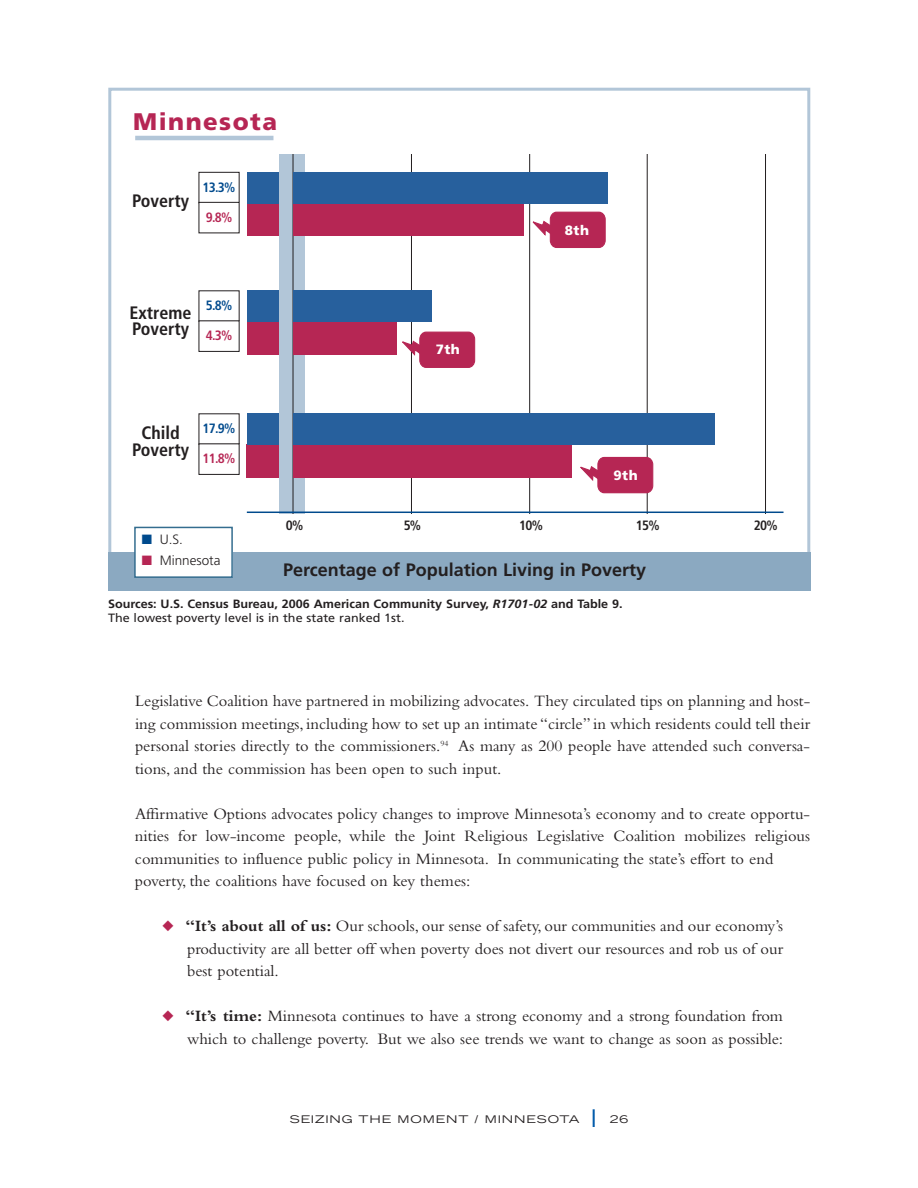
<style>
.page{position:relative;width:918px;height:1188px;background:#fff}
.page>*{position:absolute;margin:0;border:0;box-sizing:border-box;transform-origin:0 0}
.t1{font:900 24px "Frutiger";letter-spacing:.06em;color:#b62654}
.t2{font:700 condensed 18px/16.5px "Frutiger";color:#231f20}
.t3{font:700 18px "Frutiger";color:#231f20}
.t4{font:16.5px/22.5px "Bembo";color:#231f20;text-align:justify}
.t5{font:300 13.5px "Frutiger";color:#231f20}
.t6{font:700 condensed 13.5px "Frutiger";color:#004a8d}
.t7{font:700 condensed 13.5px "Frutiger";color:#231f20}
.t8{font:900 13.5px "Frutiger";letter-spacing:.03em;color:#fff}
.t9{font:700 condensed 13.5px "Frutiger";color:#b62654}
.t10{font:700 12px/14.4px "Frutiger";color:#231f20;scale:1.05 1}
.t11{font:expanded 10.5px "Trade Gothic LH";letter-spacing:.07em;color:#231f20;scale:1.15 1}
.s1{color:#004a8d}
.s2{color:#b62654}
.s3{font-style:italic}
.s4{font-weight:400}
.s5{font-weight:700}
</style>
<div class="page">
<div style="left:247px;top:321px;width:37px;height:34px;background:#b62654"></div>
<div style="left:108px;top:553px;width:702px;height:38px;background:#8ba9c1"></div>
<div style="left:135px;top:527px;width:97px;height:50px;background:#fff"></div>
<div style="left:134px;top:527px;width:99px;height:51px;border:2px solid #346d8f"></div>
<div style="left:247px;top:444px;width:36px;height:34px;background:#b62654"></div>
<div style="left:247px;top:413px;width:35px;height:32px;background:#27609d"></div>
<div style="left:198px;top:443px;width:42px;height:32px;border:1px solid #231f20"></div>
<div style="left:247px;top:290px;width:35px;height:32px;background:#27609d"></div>
<div style="left:247px;top:203px;width:37px;height:33px;background:#b62654"></div>
<div style="left:247px;top:172px;width:35px;height:31px;background:#27609d"></div>
<div style="left:280px;top:141px;width:25px;height:374px;background:#b2c6d8"></div>
<hr style="left:293px;top:131px;width:1px;height:402px;background:#231f20">
<hr style="left:411px;top:131px;width:1px;height:402px;background:#231f20">
<hr style="left:529px;top:131px;width:1px;height:402px;background:#231f20">
<hr style="left:647px;top:131px;width:1px;height:402px;background:#231f20">
<hr style="left:765px;top:131px;width:1px;height:402px;background:#231f20">
<div style="left:293px;top:203px;width:231px;height:33px;background:#b62654"></div>
<div style="left:198px;top:172px;width:42px;height:31px;border:1px solid #231f20"></div>
<div style="left:198px;top:202px;width:42px;height:31px;border:1px solid #231f20"></div>
<div style="left:274px;top:119px;width:508px;height:35px;background:#fff"></div>
<div style="left:278px;top:514px;width:497px;height:29px;background:#fff"></div>
<hr style="left:247px;top:512px;width:537px;height:1px;background:#004a8d">
<div style="left:293px;top:321px;width:103px;height:34px;background:#b62654"></div>
<div style="left:198px;top:320px;width:42px;height:32px;border:1px solid #231f20"></div>
<div style="left:293px;top:444px;width:279px;height:34px;background:#b62654"></div>
<div style="left:293px;top:290px;width:138px;height:32px;background:#27609d"></div>
<div style="left:293px;top:172px;width:314px;height:31px;background:#27609d"></div>
<div style="left:293px;top:413px;width:422px;height:32px;background:#27609d"></div>
<div style="left:550px;top:212px;width:55px;height:35px;background:#b62654;border-radius:7px"></div>
<div style="left:550px;top:212px;width:56px;height:36px;border:1px solid #b62654;border-radius:7px"></div>
<svg style="left:533px;top:219px;width:19px;height:19px"></svg>
<div style="left:420px;top:332px;width:55px;height:35px;background:#b62654;border-radius:7px"></div>
<div style="left:419px;top:332px;width:56px;height:36px;border:1px solid #b62654;border-radius:7px"></div>
<svg style="left:402px;top:339px;width:19px;height:19px"></svg>
<div style="left:598px;top:458px;width:55px;height:35px;background:#b62654;border-radius:7px"></div>
<div style="left:597px;top:457px;width:56px;height:36px;border:1px solid #b62654;border-radius:7px"></div>
<svg style="left:580px;top:464px;width:19px;height:19px"></svg>
<hr style="left:135px;top:136px;width:138px;height:4px;background:#b2c6d8">
<h1 class="t1" style="left:133px;top:112px;width:145px">Minnesota</h1>
<p class="t2" style="left:132px;top:194px;width:59px">Poverty</p>
<p class="t6" style="left:203px;top:182px;width:35px">13.3%</p>
<p class="t9" style="left:206px;top:212px;width:28px">9.8%</p>
<p class="t6" style="left:206px;top:300px;width:28px">5.8%</p>
<p class="t2" style="left:130px;top:306px;width:104px">Extreme<br>Poverty <sub>4.3%</sub></p>
<p class="t6" style="left:203px;top:423px;width:35px">17.9%</p>
<p class="t2" style="left:132px;top:426px;width:105px;text-indent:9px">Child<br>Poverty <sub>11.8%</sub></p>
<p class="t8" style="left:436px;top:344px;width:26px">7th</p>
<p class="t8" style="left:565px;top:225px;width:26px">8th</p>
<p class="t8" style="left:614px;top:470px;width:26px">9th</p>
<p class="t7" style="left:286px;top:519px;width:19px">0%</p>
<p class="t7" style="left:404px;top:519px;width:19px">5%</p>
<p class="t7" style="left:519px;top:519px;width:25px">10%</p>
<p class="t7" style="left:754px;top:519px;width:25px">20%</p>
<p class="t7" style="left:636px;top:519px;width:25px">15%</p>
<p class="t5" style="left:142px;top:534px;width:43px"><span class="s1">■</span> U.S.</p>
<p class="t5" style="left:142px;top:555px;width:80px"><span class="s2">■</span> Minnesota</p>
<p class="t3" style="left:283px;top:563px;width:365px">Percentage of Population Living in Poverty</p>
<p class="t10" style="left:108px;top:598px;width:492px">Sources: U.S. Census Bureau, 2006 American Community Survey, <span class="s3">R1701-02</span> and Table 9.<br><span class="s4">The lowest poverty level is in the state ranked 1st.</span></p>
<p class="t4" style="left:135px;top:692px;width:677px">Legislative Coalition have partnered in mobilizing advocates. They circulated tips on planning and host&shy;ing commission meetings, including how to set up an intimate “circle” in which residents could tell their personal stories directly to the commissioners.<sup>94</sup> As many as 200 people have attended such conversa&shy;tions, and the commission has been open to such input.</p>
<p class="t4" style="left:135px;top:804px;width:677px;text-align:left">Affirmative Options advocates policy changes to improve Minnesota’s economy and to create opportu&shy;nities for low-income people, while the Joint Religious Legislative Coalition mobilizes religious communities to influence public policy in Minnesota. In communicating the state’s effort to end poverty, the coalitions have focused on key themes:</p>
<p class="t4" style="left:187px;top:917px;width:598px;text-indent:-25px"><span class="s2">◆</span> <span class="s5">“It’s about all of us:</span> Our schools, our sense of safety, our communities and our economy’s productivity are all better off when poverty does not divert our resources and rob us of our best potential.</p>
<p class="t4" style="left:162px;top:1007px;width:623px;text-align:right"><span class="s2">◆</span> <span class="s5">“It’s time:</span> Minnesota continues to have a strong economy and a strong foundation from which to challenge poverty. But we also see trends we want to change as soon as possible:</p>
<p class="t11" style="left:290px;top:1115px;width:254px">SEIZING THE MOMENT / MINNESOTA</p>
<p class="t11" style="left:610px;top:1115px;width:17px">26</p>
</div>
